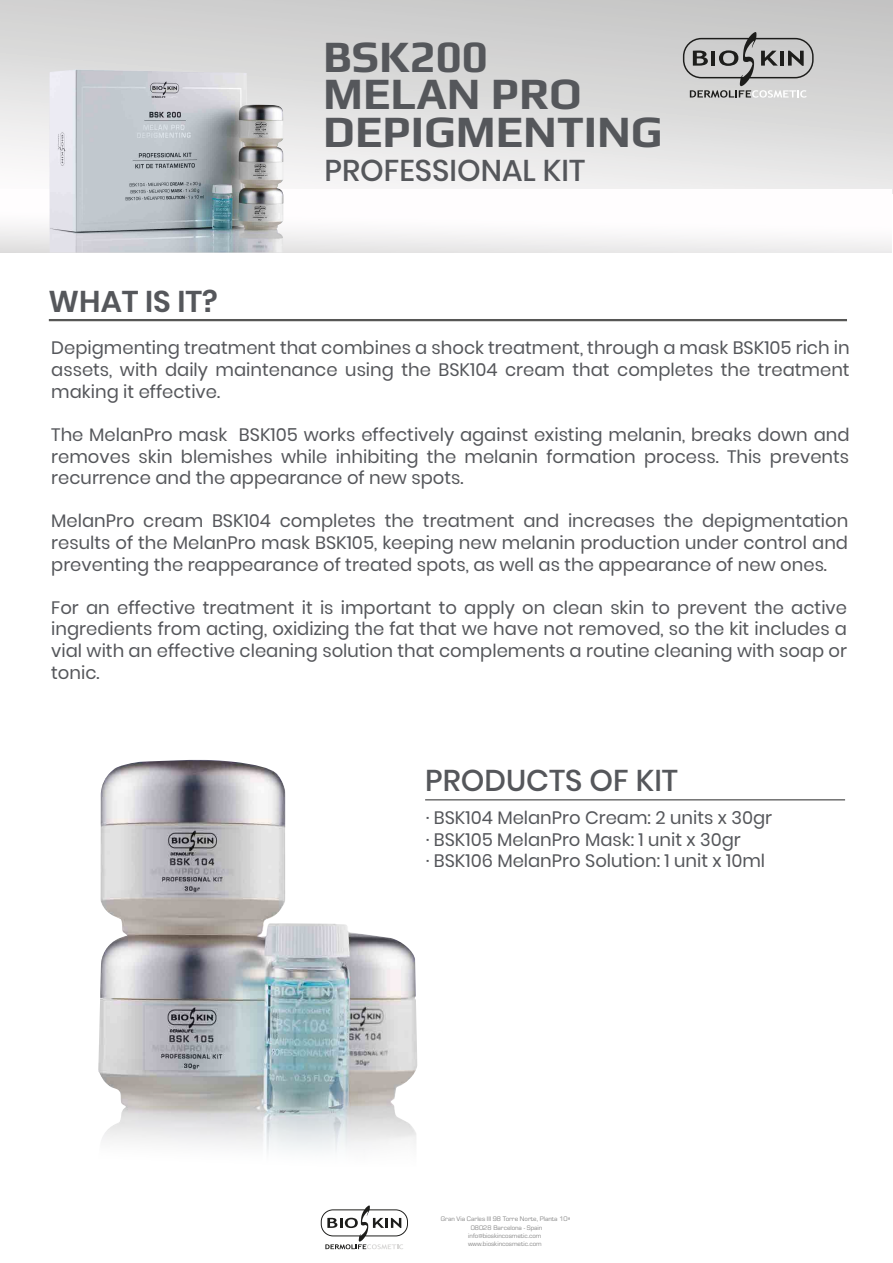
<style>
.page{position:relative;width:893px;height:1263px;background:#fff}
.page>*{position:absolute;margin:0;border:0;box-sizing:border-box;transform-origin:0 0}
.t1{font:700 45px/37.5px "Play";color:#55575b}
.t2{font:500 30px "Poppins";color:#55575b}
.t3{font:600 30px "Poppins";color:#55575b}
.t4{font:18px/21.6px "Poppins";color:#55575b;text-align:justify}
.t5{font:6.75px/8.1px "Eurostile";color:#878787;text-align:center}
</style>
<div class="page">
<svg style="left:321px;top:1205px;width:87px;height:44px"></svg>
<img style="left:106px;top:760px;width:173px;height:17px">
<svg style="left:98px;top:777px;width:480px;height:375px"></svg>
<hr style="left:49px;top:319px;width:798px;height:2px;background:#575756">
<hr style="left:425px;top:799px;width:420px;height:1px;background:#706f6f">
<div style="left:0;top:0;width:893px;height:193px;background:linear-gradient(to bottom,#c9c9c8,#f1f0f1)"></div>
<div style="left:0;top:190px;width:892px;height:62px;background:linear-gradient(to bottom,#fff,#efeeee)"></div>
<svg style="left:683px;top:32px;width:131px;height:66px;background:#b0b0af"></svg>
<img style="left:49px;top:69px;width:234px;height:183px">
<h1 class="t1" style="left:323px;top:37px;width:341px">BSK200<br>MELAN PRO<br>DEPIGMENTING</h1>
<h2 class="t2" style="left:325px;top:153px;width:262px">PROFESSIONAL KIT</h2>
<h2 class="t3" style="left:49px;top:284px;width:171px">WHAT IS IT?</h2>
<p class="t4" style="left:51px;top:337px;width:800px">Depigmenting treatment that combines a shock treatment, through a mask BSK105 rich in assets, with daily maintenance using the BSK104 cream that completes the treatment making it effective.</p>
<p class="t4" style="left:51px;top:424px;width:800px">The MelanPro mask BSK105 works effectively against existing melanin, breaks down and removes skin blemishes while inhibiting the melanin formation process. This prevents recurrence and the appearance of new spots.</p>
<p class="t4" style="left:51px;top:510px;width:799px">MelanPro cream BSK104 completes the treatment and increases the depigmentation results of the MelanPro mask BSK105, keeping new melanin production under control and preventing the reappearance of treated spots, as well as the appearance of new ones.</p>
<p class="t4" style="left:51px;top:597px;width:797px">For an effective treatment it is important to apply on clean skin to prevent the active ingredients from acting, oxidizing the fat that we have not removed, so the kit includes a vial with an effective cleaning solution that complements a routine cleaning with soap or tonic.</p>
<h2 class="t2" style="left:425px;top:763px;width:254px">PRODUCTS OF KIT</h2>
<p class="t4" style="left:426px;top:807px;width:347px;text-align:left">· BSK104 MelanPro Cream: 2 units x 30gr · BSK105 MelanPro Mask: 1 unit x 30gr<br>· BSK106 MelanPro Solution: 1 unit x 10ml</p>
<p class="t5" style="left:441px;top:1215px;width:131px">Gran Via Carles III 98 Torre Norte, Planta 10ª<br>08028 Barcelona - Spain info@bioskincosmetic.com www.bioskincosmetic.com</p>
</div>
